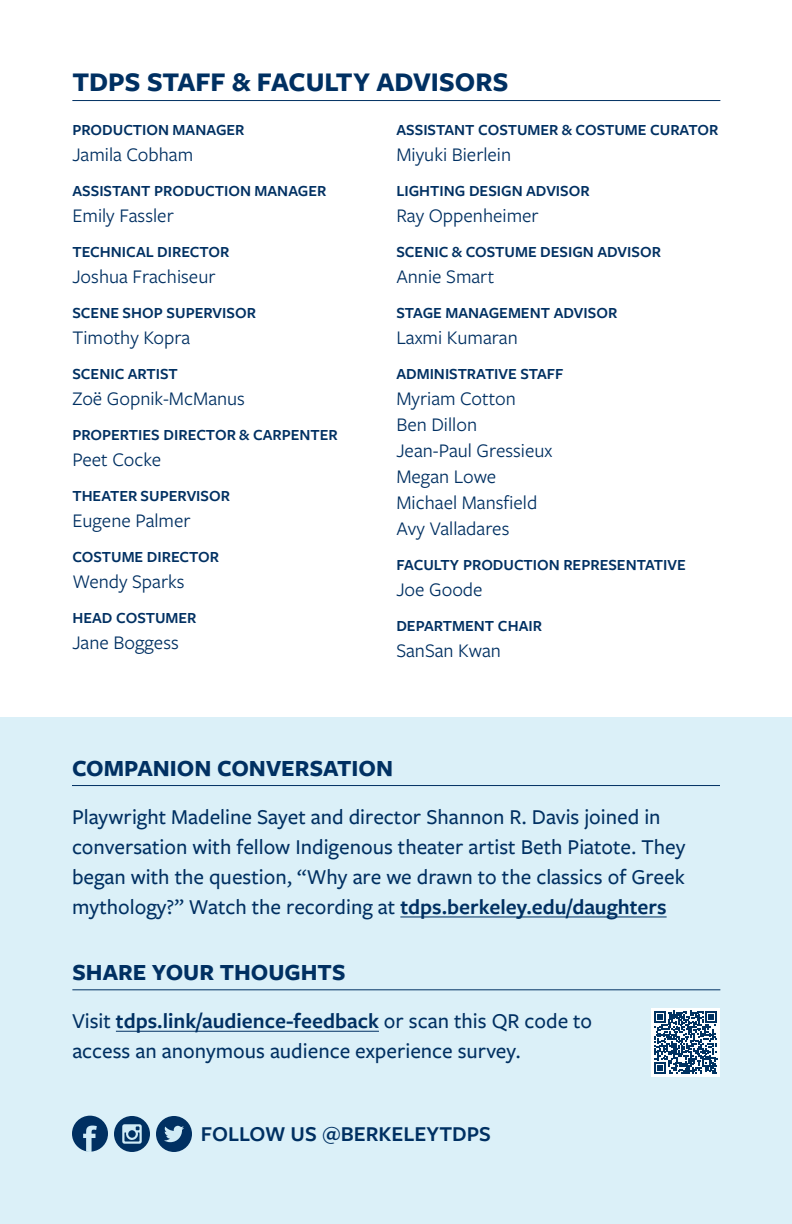
<style>
.page{position:relative;width:792px;height:1224px;background:#fff}
.page>*{position:absolute;margin:0;border:0;box-sizing:border-box;transform-origin:0 0}
.t1{font:700 28px "Freight Sans Pro";color:#003062}
.t2{font:700 24px "Freight Sans Pro";color:#003062}
.t3{font:500 22px/30px "Freight Sans Pro";color:#003062}
.t4{font:600 22px "Freight Sans Pro";color:#003062}
.t5{font:20px/26px "Freight Sans Pro";color:#003062}
.t6{font:600 16px "Freight Sans Pro";color:#003062}
.s1{font-weight:600}
</style>
<div class="page">
<div style="left:0;top:717px;width:792px;height:507px;background:#dbf0f8"></div>
<hr style="left:72px;top:989px;width:648px;height:1px;background:#003062">
<hr style="left:116px;top:1031px;width:263px;height:1px;background:#003062">
<hr style="left:72px;top:785px;width:648px;height:1px;background:#003062">
<hr style="left:400px;top:917px;width:267px;height:1px;background:#003062">
<svg style="left:72px;top:1116px;width:36px;height:36px"></svg>
<div style="left:114px;top:1116px;width:36px;height:36px;background:#003062;border-radius:50%"></div>
<svg style="left:122px;top:1124px;width:20px;height:20px"></svg>
<div style="left:156px;top:1116px;width:36px;height:36px;background:#003062;border-radius:50%"></div>
<svg style="left:164px;top:1126px;width:20px;height:16px"></svg>
<hr style="left:72px;top:100px;width:648px;height:1px;background:#003062">
<div style="left:652px;top:1008px;width:68px;height:68px;background:#fff"></div>
<svg style="left:654px;top:1011px;width:63px;height:63px"></svg>
<p class="t1" style="left:72px;top:63px;width:438px">TDPS STAFF &amp; FACULTY ADVISORS</p>
<p class="t6" style="left:72px;top:119px;width:174px">PRODUCTION MANAGER</p>
<p class="t5" style="left:72px;top:141px;width:122px">Jamila Cobham</p>
<p class="t6" style="left:72px;top:180px;width:256px">ASSISTANT PRODUCTION MANAGER</p>
<p class="t5" style="left:72px;top:202px;width:103px">Emily Fassler</p>
<p class="t6" style="left:72px;top:241px;width:159px">TECHNICAL DIRECTOR</p>
<p class="t5" style="left:72px;top:263px;width:145px">Joshua Frachiseur</p>
<p class="t6" style="left:72px;top:302px;width:185px">SCENE SHOP SUPERVISOR</p>
<p class="t5" style="left:72px;top:324px;width:119px">Timothy Kopra</p>
<p class="t6" style="left:72px;top:363px;width:107px">SCENIC ARTIST</p>
<p class="t5" style="left:72px;top:385px;width:174px">Zoë Gopnik-McManus</p>
<p class="t6" style="left:72px;top:424px;width:267px">PROPERTIES DIRECTOR &amp; CARPENTER</p>
<p class="t5" style="left:72px;top:446px;width:90px">Peet Cocke</p>
<p class="t6" style="left:72px;top:485px;width:159px">THEATER SUPERVISOR</p>
<p class="t5" style="left:72px;top:507px;width:120px">Eugene Palmer</p>
<p class="t6" style="left:72px;top:546px;width:148px">COSTUME DIRECTOR</p>
<p class="t5" style="left:72px;top:568px;width:114px">Wendy Sparks</p>
<p class="t6" style="left:72px;top:607px;width:126px">HEAD COSTUMER</p>
<p class="t5" style="left:72px;top:629px;width:108px">Jane Boggess</p>
<p class="t6" style="left:396px;top:119px;width:324px">ASSISTANT COSTUMER &amp; COSTUME CURATOR</p>
<p class="t5" style="left:396px;top:141px;width:116px">Miyuki Bierlein</p>
<p class="t6" style="left:396px;top:180px;width:195px">LIGHTING DESIGN ADVISOR</p>
<p class="t5" style="left:396px;top:202px;width:144px">Ray Oppenheimer</p>
<p class="t6" style="left:396px;top:241px;width:266px">SCENIC &amp; COSTUME DESIGN ADVISOR</p>
<p class="t5" style="left:396px;top:263px;width:99px">Annie Smart</p>
<p class="t6" style="left:396px;top:302px;width:222px">STAGE MANAGEMENT ADVISOR</p>
<p class="t5" style="left:396px;top:324px;width:123px">Laxmi Kumaran</p>
<p class="t6" style="left:396px;top:363px;width:169px">ADMINISTRATIVE STAFF</p>
<p class="t5" style="left:396px;top:385px;width:158px">Myriam Cotton<br>Ben Dillon<br>Jean-Paul Gressieux<br>Megan Lowe<br>Michael Mansfield<br>Avy Valladares</p>
<p class="t6" style="left:396px;top:554px;width:291px">FACULTY PRODUCTION REPRESENTATIVE</p>
<p class="t5" style="left:396px;top:576px;width:88px">Joe Goode</p>
<p class="t6" style="left:396px;top:615px;width:147px">DEPARTMENT CHAIR</p>
<p class="t5" style="left:396px;top:637px;width:106px">SanSan Kwan</p>
<p class="t2" style="left:72px;top:752px;width:323px">COMPANION CONVERSATION</p>
<p class="t3" style="left:72px;top:801px;width:615px">Playwright Madeline Sayet and director Shannon R. Davis joined in conversation with fellow Indigenous theater artist Beth Piatote. They began with the question, “Why are we drawn to the classics of Greek mythology?” Watch the recording at <span class="s1">tdps.berkeley.edu/daughters</span></p>
<p class="t2" style="left:72px;top:956px;width:275px">SHARE YOUR THOUGHTS</p>
<p class="t3" style="left:72px;top:1005px;width:521px">Visit <span class="s1">tdps.link/audience-feedback</span> or scan this QR code to access an anonymous audience experience survey.</p>
<p class="t4" style="left:201px;top:1119px;width:292px">FOLLOW US @BERKELEYTDPS</p>
</div>
